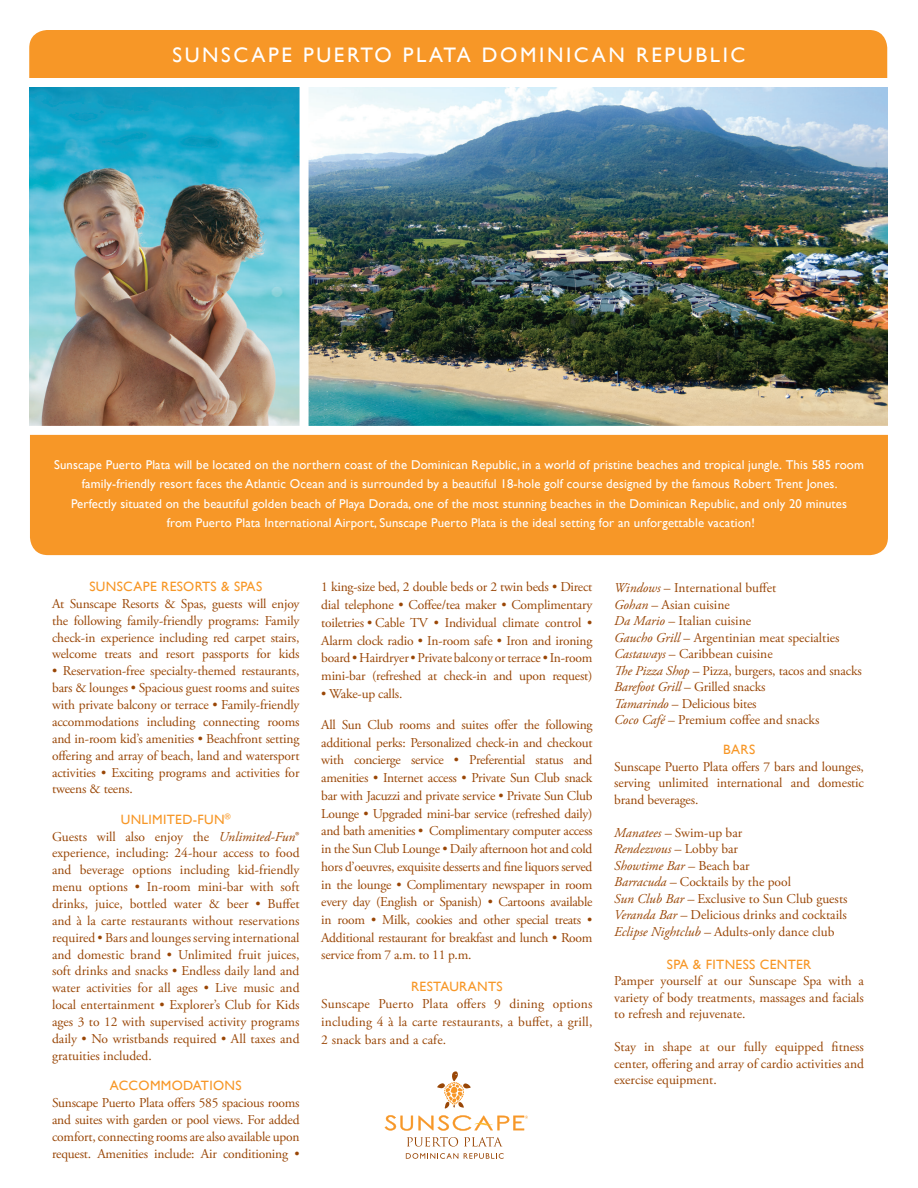
<style>
.page{position:relative;width:918px;height:1188px;background:#fff}
.page>*{position:absolute;margin:0;border:0;box-sizing:border-box;transform-origin:0 0}
.t1{font:21px "Gill Sans";letter-spacing:.125em;color:#fff}
.t2{font:13.5px/16.8px "Adobe Garamond Pro";letter-spacing:-.01em;color:#994606;text-align:justify}
.t3{font:13.5px "Gill Sans";letter-spacing:.025em;color:#f79727}
.t4{font:12.75px/19.5px "Gill Sans";letter-spacing:.01em;color:#fff;text-align:center}
.s1{font-style:italic}
</style>
<div class="page">
<img style="left:309px;top:87px;width:579px;height:339px">
<img style="left:29px;top:87px;width:271px;height:339px">
<div style="left:30px;top:435px;width:858px;height:120px;background:#f79727"></div>
<div style="left:29px;top:30px;width:858px;height:48px;background:#f79727"></div>
<svg style="left:385px;top:1115px;width:143px;height:16px"></svg>
<svg style="left:437px;top:1071px;width:34px;height:38px"></svg>
<svg style="left:406px;top:1153px;width:52px;height:6px"></svg>
<svg style="left:464px;top:1153px;width:40px;height:6px"></svg>
<svg style="left:407px;top:1137px;width:51px;height:10px"></svg>
<svg style="left:464px;top:1137px;width:38px;height:9px"></svg>
<h1 class="t1" style="left:173px;top:42px;width:574px">SUNSCAPE PUERTO PLATA DOMINICAN REPUBLIC</h1>
<p class="t4" style="left:54px;top:455px;width:811px">Sunscape Puerto Plata will be located on the northern coast of the Dominican Republic, in a world of pristine beaches and tropical jungle. This 585 room family-friendly resort faces the Atlantic Ocean and is surrounded by a beautiful 18-hole golf course designed by the famous Robert Trent Jones.<br>Perfectly situated on the beautiful golden beach of Playa Dorada, one of the most stunning beaches in the Dominican Republic, and only 20 minutes<br>from Puerto Plata International Airport, Sunscape Puerto Plata is the ideal setting for an unforgettable vacation!</p>
<p class="t3" style="left:89px;top:579px;width:174px">SUNSCAPE RESORTS &amp; SPAS</p>
<p class="t2" style="left:52px;top:596px;width:249px">At Sunscape Resorts &amp; Spas, guests will enjoy the following family-friendly programs: Family check-in experience including red carpet stairs, welcome treats and resort passports for kids</p>
<p class="t2" style="left:52px;top:663px;width:249px">• Reservation-free specialty-themed restaurants, bars &amp; lounges • Spacious guest rooms and suites with private balcony or terrace • Family-friendly accommodations including connecting rooms and in-room kid’s amenities • Beachfront setting offering and array of beach, land and watersport activities • Exciting programs and activities for tweens &amp; teens.</p>
<p class="t3" style="left:121px;top:811px;width:112px">UNLIMITED-FUN<sup>®</sup></p>
<p class="t2" style="left:52px;top:828px;width:249px">Guests will also enjoy the <span class="s1">Unlimited-Fun</span>® experience, including: 24-hour access to food and beverage options including kid-friendly menu options • In-room mini-bar with soft drinks, juice, bottled water &amp; beer • Buffet and à la carte restaurants without reservations required • Bars and lounges serving international and domestic brand • Unlimited fruit juices, soft drinks and snacks • Endless daily land and water activities for all ages • Live music and local entertainment • Explorer’s Club for Kids ages 3 to 12 with supervised activity programs daily • No wristbands required • All taxes and gratuities included.</p>
<p class="t3" style="left:110px;top:1078px;width:133px">ACCOMMODATIONS</p>
<p class="t2" style="left:52px;top:1095px;width:249px">Sunscape Puerto Plata offers 585 spacious rooms and suites with garden or pool views. For added comfort, connecting rooms are also available upon request. Amenities include: Air conditioning •</p>
<p class="t2" style="left:321px;top:579px;width:273px;line-height:17.7px">1 king-size bed, 2 double beds or 2 twin beds • Direct dial telephone • Coffee/tea maker • Complimentary toiletries • Cable TV • Individual climate control • Alarm clock radio • In-room safe • Iron and ironing board • Hairdryer • Private balcony or terrace • In-room mini-bar (refreshed at check-in and upon request)</p>
<p class="t2" style="left:321px;top:686px;width:83px">• Wake-up calls.</p>
<p class="t2" style="left:321px;top:716px;width:273px;line-height:17.7px">All Sun Club rooms and suites offer the following additional perks: Personalized check-in and checkout with concierge service • Preferential status and amenities • Internet access • Private Sun Club snack bar with Jacuzzi and private service • Private Sun Club Lounge • Upgraded mini-bar service (refreshed daily) and bath amenities • Complimentary computer access in the Sun Club Lounge • Daily afternoon hot and cold hors d’oeuvres, exquisite desserts and fine liquors served in the lounge • Complimentary newspaper in room every day (English or Spanish) • Cartoons available in room • Milk, cookies and other special treats • Additional restaurant for breakfast and lunch • Room service from 7 a.m. to 11 p.m.</p>
<p class="t3" style="left:411px;top:978px;width:93px">RESTAURANTS</p>
<p class="t2" style="left:321px;top:996px;width:273px;line-height:17.7px">Sunscape Puerto Plata offers 9 dining options including 4 à la carte restaurants, a buffet, a grill, 2 snack bars and a cafe.</p>
<p class="t2" style="left:614px;top:580px;width:249px;text-align:left"><span class="s1">Windows</span> – International buffet<br><span class="s1">Gohan</span> – Asian cuisine<br><span class="s1">Da Mario</span> – Italian cuisine<br><span class="s1">Gaucho Grill</span> – Argentinian meat specialties <span class="s1">Castaways</span> – Caribbean cuisine<br><span class="s1">The Pizza Shop</span> – Pizza, burgers, tacos and snacks <span class="s1">Barefoot Grill</span> – Grilled snacks<br><span class="s1">Tamarindo</span> – Delicious bites<br><span class="s1">Coco Café</span> – Premium coffee and snacks</p>
<p class="t3" style="left:723px;top:742px;width:34px">BARS</p>
<p class="t2" style="left:614px;top:759px;width:251px">Sunscape Puerto Plata offers 7 bars and lounges, serving unlimited international and domestic brand beverages.</p>
<p class="t2" style="left:614px;top:825px;width:235px;text-align:left"><span class="s1">Manatees –</span> Swim-up bar<br><span class="s1">Rendezvous –</span> Lobby bar<br><span class="s1">Showtime Bar –</span> Beach bar<br><span class="s1">Barracuda –</span> Cocktails by the pool<br><span class="s1">Sun Club Bar –</span> Exclusive to Sun Club guests <span class="s1">Veranda Bar –</span> Delicious drinks and cocktails <span class="s1">Eclipse Nightclub –</span> Adults-only dance club</p>
<p class="t3" style="left:667px;top:957px;width:146px">SPA &amp; FITNESS CENTER</p>
<p class="t2" style="left:614px;top:973px;width:251px">Pamper yourself at our Sunscape Spa with a variety of body treatments, massages and facials to refresh and rejuvenate.</p>
<p class="t2" style="left:614px;top:1039px;width:251px">Stay in shape at our fully equipped fitness center, offering and array of cardio activities and exercise equipment.</p>
</div>
